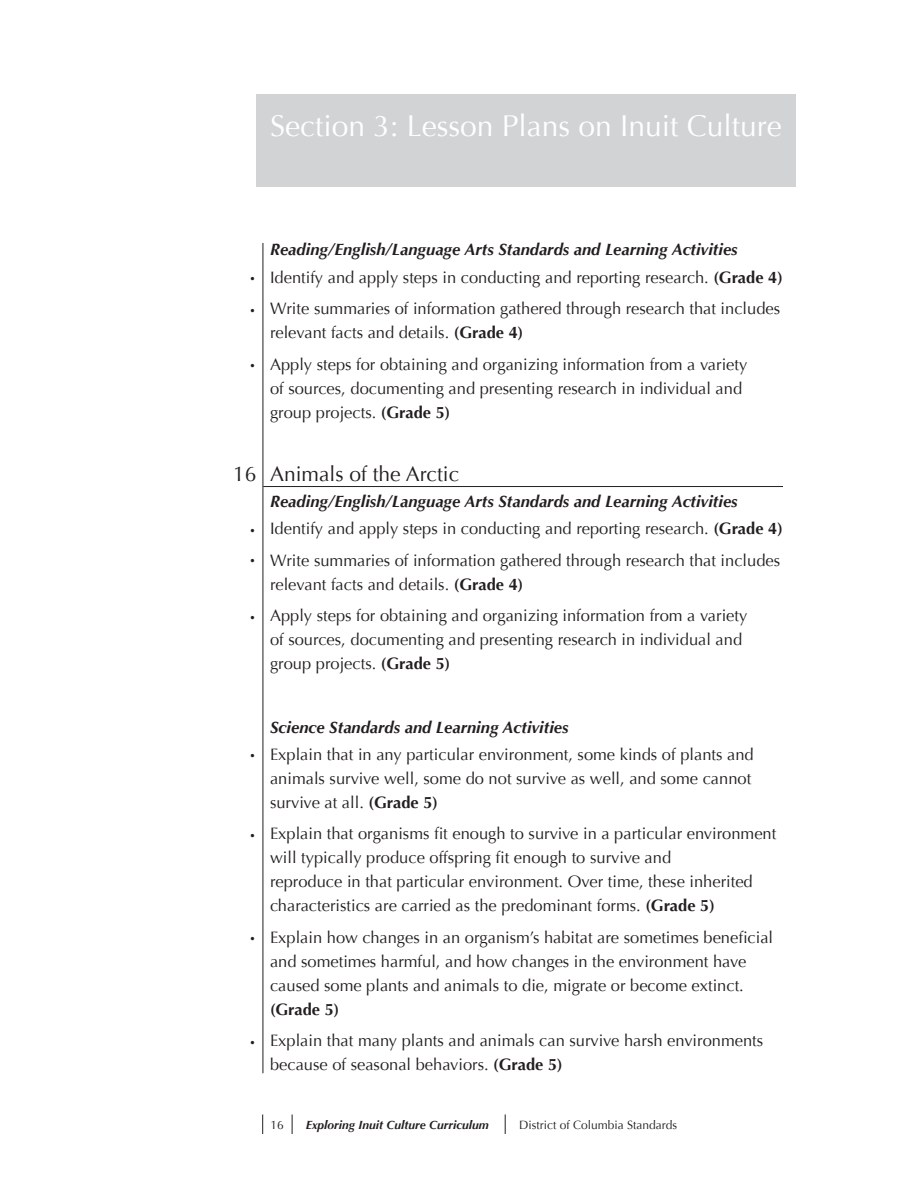
<style>
.page{position:relative;width:918px;height:1188px;background:#fff}
.page>*{position:absolute;margin:0;border:0;box-sizing:border-box;transform-origin:0 0}
.t1{font:30px "Optima";color:#fff}
.t2{font:27px/56.4px "Optima";color:#231f20}
.t3{font:21px "Optima";color:#231f20}
.t4{font:16.5px/24px "Optima";color:#231f20}
.t5{font:italic 700 16.5px/27.3px "Optima";color:#231f20}
.t6{font:700 16.5px "Optima";color:#231f20}
.t7{font:italic 700 12px "Optima";color:#231f20}
.t8{font:12px "Optima";color:#231f20}
.s1{font-weight:400;font-style:normal}
.s2{font-style:normal}
.s3{font-weight:700}
</style>
<div class="page">
<svg style="left:262px;top:1115px;width:1px;height:19px"></svg>
<svg style="left:505px;top:1115px;width:1px;height:19px"></svg>
<svg style="left:292px;top:1115px;width:1px;height:19px"></svg>
<hr style="left:263px;top:486px;width:520px;height:1px;background:#231f20">
<div style="left:256px;top:94px;width:540px;height:94px;background:#d1d3d4"></div>
<hr style="left:263px;top:243px;width:1px;height:830px;background:#231f20">
<h1 class="t1" style="left:270px;top:108px;width:513px">Section 3: Lesson Plans on Inuit Culture</h1>
<h2 class="t2" style="left:249px;top:250px;width:9px">·</h2>
<h2 class="t2" style="left:249px;top:282px;width:9px">·</h2>
<h2 class="t2" style="left:249px;top:337px;width:9px">·</h2>
<p class="t5" style="left:270px;top:236px;width:514px">Reading/English/Language Arts Standards and Learning Activities<br><span class="s1">Identify and apply steps in conducting and reporting research.</span> <span class="s2">(Grade 4)</span></p>
<p class="t4" style="left:270px;top:297px;width:512px">Write summaries of information gathered through research that includes relevant facts and details. <span class="s3">(Grade 4)</span></p>
<p class="t4" style="left:270px;top:352px;width:479px">Apply steps for obtaining and organizing information from a variety of sources, documenting and presenting research in individual and group projects. <span class="s3">(Grade 5)</span></p>
<p class="t3" style="left:233px;top:462px;width:22px">16</p>
<h2 class="t2" style="left:249px;top:502px;width:9px">·</h2>
<h2 class="t2" style="left:249px;top:532px;width:9px">· ·</h2>
<p class="t3" style="left:270px;top:462px;width:191px">Animals of the Arctic</p>
<p class="t5" style="left:270px;top:488px;width:514px">Reading/English/Language Arts Standards and Learning Activities<br><span class="s1">Identify and apply steps in conducting and reporting research.</span> <span class="s2">(Grade 4)</span></p>
<p class="t4" style="left:270px;top:548px;width:512px">Write summaries of information gathered through research that includes relevant facts and details. <span class="s3">(Grade 4)</span></p>
<p class="t4" style="left:270px;top:604px;width:479px">Apply steps for obtaining and organizing information from a variety of sources, documenting and presenting research in individual and group projects. <span class="s3">(Grade 5)</span></p>
<h2 class="t2" style="left:249px;top:727px;width:9px">·</h2>
<h2 class="t2" style="left:249px;top:807px;width:9px">·</h2>
<h2 class="t2" style="left:249px;top:910px;width:9px">·</h2>
<h2 class="t2" style="left:249px;top:1014px;width:9px">·</h2>
<p class="t5" style="left:270px;top:713px;width:300px">Science Standards and Learning Activities</p>
<p class="t4" style="left:270px;top:742px;width:485px">Explain that in any particular environment, some kinds of plants and animals survive well, some do not survive as well, and some cannot survive at all. <span class="s3">(Grade 5)</span></p>
<p class="t4" style="left:270px;top:822px;width:508px">Explain that organisms fit enough to survive in a particular environment will typically produce offspring fit enough to survive and<br>reproduce in that particular environment. Over time, these inherited characteristics are carried as the predominant forms. <span class="s3">(Grade 5)</span></p>
<p class="t4" style="left:270px;top:926px;width:505px">Explain how changes in an organism’s habitat are sometimes beneficial and sometimes harmful, and how changes in the environment have caused some plants and animals to die, migrate or become extinct.</p>
<p class="t6" style="left:270px;top:1000px;width:71px">(Grade 5)</p>
<p class="t4" style="left:270px;top:1029px;width:495px">Explain that many plants and animals can survive harsh environments because of seasonal behaviors. <span class="s3">(Grade 5)</span></p>
<p class="t8" style="left:271px;top:1118px;width:13px">16</p>
<p class="t7" style="left:306px;top:1118px;width:185px">Exploring Inuit Culture Curriculum</p>
<p class="t8" style="left:519px;top:1118px;width:160px">District of Columbia Standards</p>
</div>
